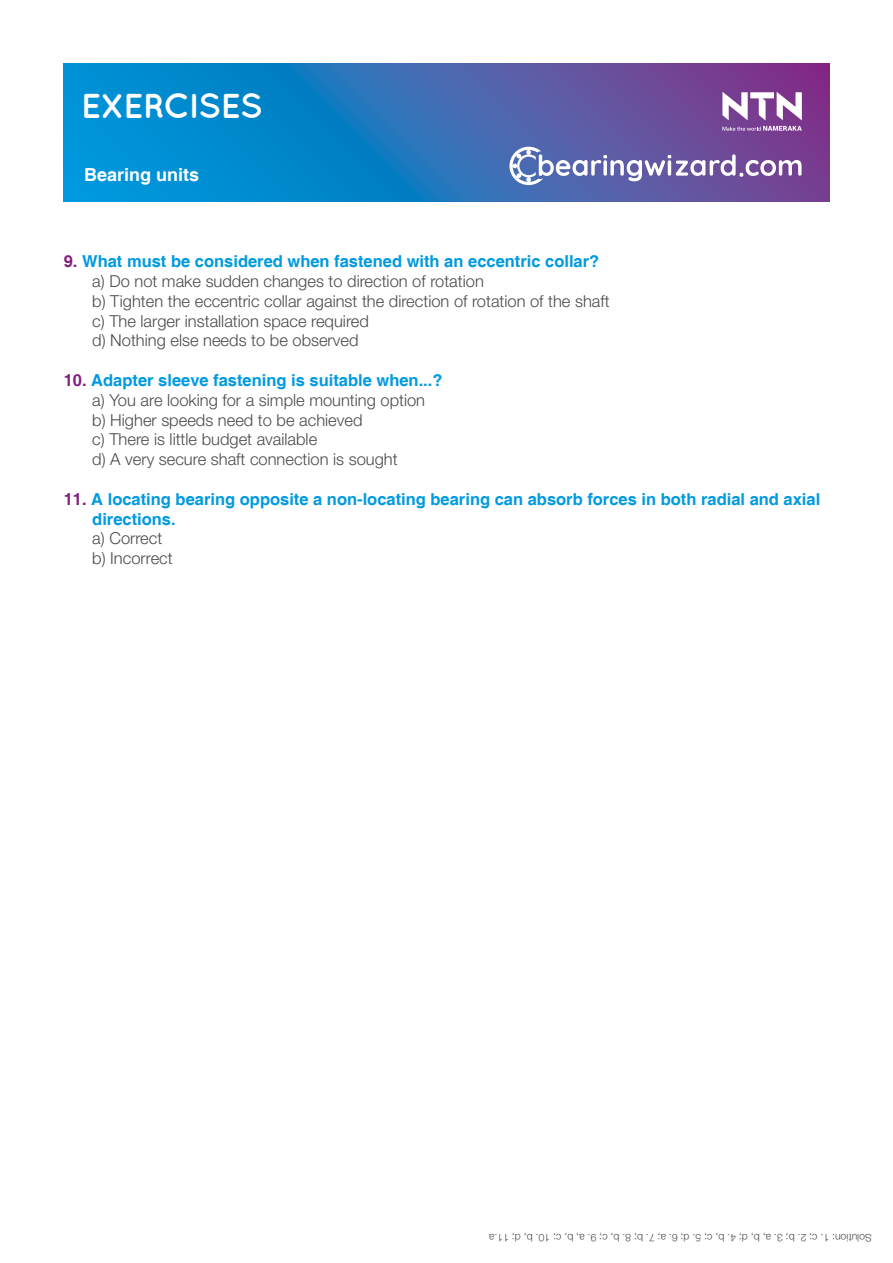
<style>
.page{position:relative;width:893px;height:1263px;background:#fff}
.page>*{position:absolute;margin:0;border:0;box-sizing:border-box;transform-origin:0 0}
.t1{font:700 34.5px "Quicksand";letter-spacing:-.03em;color:#fff}
.t2{font:700 18px "Helvetica";color:#fff}
.t3{font:300 16.5px/19.8px "Helvetica Neue LT Std";color:#4b4b4a}
.t4{font:700 16.5px/19.8px "Helvetica";color:#009ae0}
.t5{font:300 10.5px "Helvetica Neue LT Std";color:#4b4b4a}
.s1{color:#832082}
</style>
<div class="page">
<svg style="left:64px;top:64px;width:765px;height:138px;background:#2e70b8"></svg>
<svg style="left:722px;top:92px;width:80px;height:39px"></svg>
<svg style="left:509px;top:147px;width:292px;height:38px"></svg>
<h1 class="t1" style="left:81px;top:85px;width:183px">EXERCISES</h1>
<p class="t2" style="left:84px;top:163px;width:117px">Bearing units</p>
<p class="t4" style="left:64px;top:252px;width:537px"><span class="s1">9.</span> What must be considered when fastened with an eccentric collar?</p>
<p class="t3" style="left:92px;top:271px;width:519px">a) Do not make sudden changes to direction of rotation<br>b) Tighten the eccentric collar against the direction of rotation of the shaft c) The larger installation space required<br>d) Nothing else needs to be observed</p>
<p class="t4" style="left:64px;top:371px;width:380px"><span class="s1">10.</span> Adapter sleeve fastening is suitable when...?</p>
<p class="t3" style="left:92px;top:390px;width:334px">a) You are looking for a simple mounting option b) Higher speeds need to be achieved<br>c) There is little budget available<br>d) A very secure shaft connection is sought</p>
<p class="t4" style="left:92px;top:490px;width:729px;text-indent:-28px"><span class="s1">11.</span> A locating bearing opposite a non-locating bearing can absorb forces in both radial and axial directions.</p>
<p class="t3" style="left:92px;top:528px;width:82px">a) Correct b) Incorrect</p>
<p class="t5" style="left:872px;top:1244px;width:384px;rotate:-180deg">Solution: 1. c; 2. b; 3. a, b, d; 4. b, c; 5. d; 6. a; 7. b; 8. b, c; 9. a, b, c; 10. b, d; 11.a</p>
</div>
